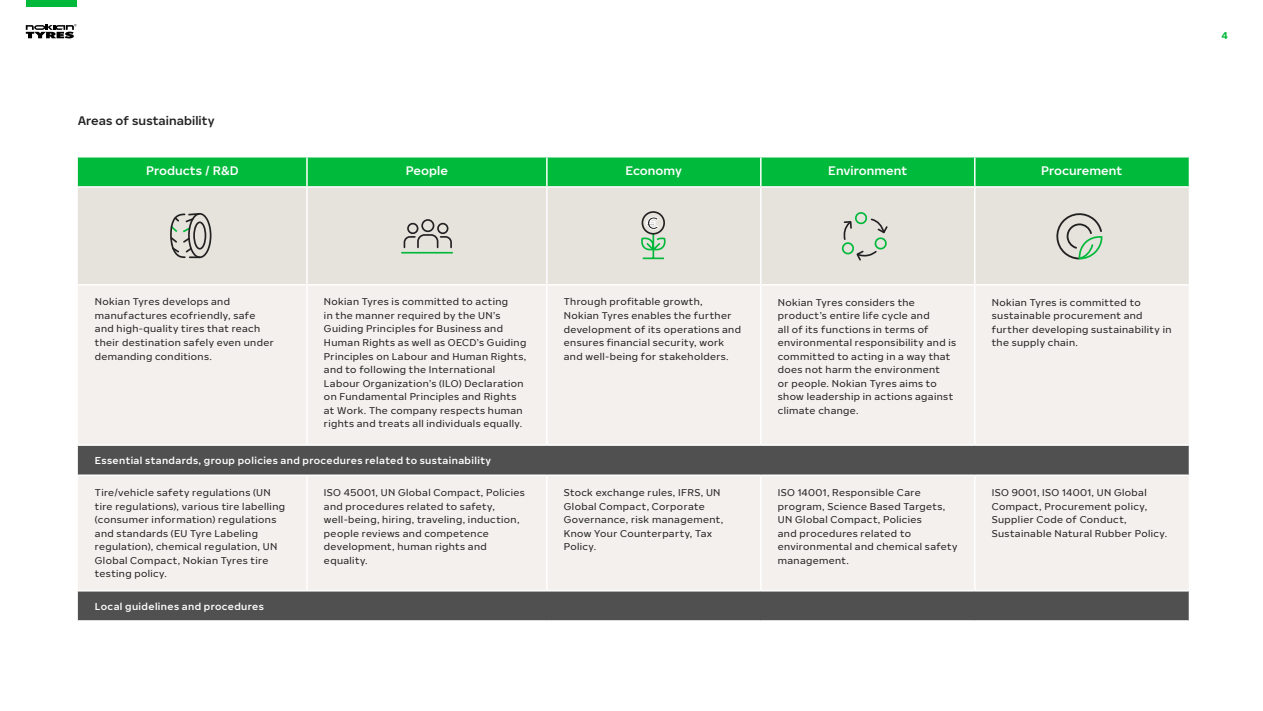
<style>
.page{position:relative;width:1263px;height:711px;background:#fff}
.page>*{position:absolute;margin:0;border:0;box-sizing:border-box;transform-origin:0 0}
.t1{font:500 12px "Nokian Tyres Sans";letter-spacing:.005em;color:#fff}
.t2{font:500 12px "Nokian Tyres Sans";letter-spacing:.005em;color:#212121}
.t3{font:9.75px/13.5px "Nokian Tyres Sans";letter-spacing:.035em;color:#212121}
.t4{font:500 9.75px "Nokian Tyres Sans";letter-spacing:.04em;color:#fff}
.t5{font:700 9.75px "Nokian Tyres Sans";color:#00b93b}
</style>
<div class="page">
<svg style="left:26px;top:24px;width:51px;height:14px"></svg>
<div style="left:26px;top:0;width:51px;height:6px;background:#00b93b"></div>
<div style="left:78px;top:187px;width:1111px;height:97px;background:#e6e2dc"></div>
<div style="left:78px;top:286px;width:1111px;height:158px;background:#f3f0ed"></div>
<svg style="left:78px;top:445px;width:1111px;height:174px;background:#bebcba"></svg>
<div style="left:78px;top:157px;width:1111px;height:29px;background:#00ba3b"></div>
<hr style="left:306px;top:187px;width:2px;height:97px;background:#fff">
<hr style="left:546px;top:187px;width:2px;height:97px;background:#fff">
<hr style="left:760px;top:187px;width:1px;height:97px;background:#fff">
<hr style="left:974px;top:187px;width:1px;height:97px;background:#fff">
<hr style="left:306px;top:285px;width:2px;height:159px;background:#fff">
<hr style="left:546px;top:285px;width:2px;height:159px;background:#fff">
<hr style="left:760px;top:285px;width:1px;height:159px;background:#fff">
<hr style="left:974px;top:285px;width:1px;height:159px;background:#fff">
<hr style="left:306px;top:475px;width:2px;height:114px;background:#fff">
<hr style="left:546px;top:475px;width:2px;height:114px;background:#fff">
<hr style="left:760px;top:475px;width:1px;height:114px;background:#fff">
<hr style="left:974px;top:475px;width:1px;height:114px;background:#fff">
<hr style="left:78px;top:474px;width:229px;height:1px;background:#fff">
<hr style="left:307px;top:474px;width:240px;height:1px;background:#fff">
<hr style="left:547px;top:474px;width:214px;height:1px;background:#fff">
<hr style="left:761px;top:474px;width:214px;height:1px;background:#fff">
<hr style="left:975px;top:474px;width:214px;height:1px;background:#fff">
<hr style="left:78px;top:589px;width:229px;height:2px;background:#fff">
<hr style="left:307px;top:589px;width:240px;height:2px;background:#fff">
<hr style="left:547px;top:589px;width:214px;height:2px;background:#fff">
<hr style="left:761px;top:589px;width:214px;height:2px;background:#fff">
<hr style="left:975px;top:589px;width:214px;height:2px;background:#fff">
<svg style="left:840px;top:210px;width:49px;height:52px;background:#cbd3c6"></svg>
<svg style="left:1054px;top:210px;width:48px;height:49px;background:#c0c8bc"></svg>
<div style="left:642px;top:211px;width:23px;height:23px;border:2px solid #212121;border-radius:50%"></div>
<svg style="left:641px;top:216px;width:25px;height:44px"></svg>
<svg style="left:403px;top:218px;width:50px;height:31px;background:#c0bdb8"></svg>
<hr style="left:402px;top:252px;width:50px;height:1px;background:#00b93a">
<svg style="left:170px;top:213px;width:41px;height:45px;background:#b2b1ab"></svg>
<p class="t2" style="left:78px;top:111px;width:138px">Areas of sustainability</p>
<p class="t1" style="left:146px;top:161px;width:94px">Products / R&amp;D</p>
<p class="t1" style="left:406px;top:161px;width:44px">People</p>
<p class="t1" style="left:625px;top:161px;width:58px">Economy</p>
<p class="t1" style="left:828px;top:161px;width:81px">Environment</p>
<p class="t1" style="left:1041px;top:161px;width:83px">Procurement</p>
<p class="t3" style="left:95px;top:294px;width:180px">Nokian Tyres develops and manufactures ecofriendly, safe and high-quality tires that reach their destination safely even under demanding conditions.</p>
<p class="t3" style="left:324px;top:294px;width:204px">Nokian Tyres is committed to acting<br>in the manner required by the UN’s Guiding Principles for Business and Human Rights as well as OECD’s Guiding Principles on Labour and Human Rights, and to following the International Labour Organization’s (ILO) Declaration on Fundamental Principles and Rights at Work. The company respects human rights and treats all individuals equally.</p>
<p class="t3" style="left:564px;top:294px;width:179px">Through profitable growth,<br>Nokian Tyres enables the further development of its operations and ensures financial security, work and well-being for stakeholders.</p>
<p class="t3" style="left:778px;top:294px;width:180px">Nokian Tyres considers the product’s entire life cycle and<br>all of its functions in terms of environmental responsibility and is committed to acting in a way that does not harm the environment<br>or people. Nokian Tyres aims to show leadership in actions against climate change.</p>
<p class="t3" style="left:992px;top:294px;width:181px">Nokian Tyres is committed to sustainable procurement and further developing sustainability in the supply chain.</p>
<p class="t4" style="left:95px;top:452px;width:398px">Essential standards, group policies and procedures related to sustainability</p>
<p class="t3" style="left:95px;top:484px;width:192px">Tire/vehicle safety regulations (UN tire regulations), various tire labelling (consumer information) regulations and standards (EU Tyre Labeling regulation), chemical regulation, UN Global Compact, Nokian Tyres tire testing policy.</p>
<p class="t3" style="left:324px;top:484px;width:202px">ISO 45001, UN Global Compact, Policies and procedures related to safety, well-being, hiring, traveling, induction, people reviews and competence development, human rights and equality.</p>
<p class="t3" style="left:564px;top:484px;width:161px">Stock exchange rules, IFRS, UN<br>Global Compact, Corporate<br>Governance, risk management,<br>Know Your Counterparty, Tax<br>Policy.</p>
<p class="t3" style="left:778px;top:484px;width:181px">ISO 14001, Responsible Care program, Science Based Targets,<br>UN Global Compact, Policies<br>and procedures related to environmental and chemical safety management.</p>
<p class="t3" style="left:992px;top:484px;width:177px">ISO 9001, ISO 14001, UN Global<br>Compact, Procurement policy,<br>Supplier Code of Conduct,<br>Sustainable Natural Rubber Policy.</p>
<p class="t4" style="left:95px;top:597px;width:170px">Local guidelines and procedures</p>
<p class="t5" style="left:1221px;top:27px;width:8px">4</p>
</div>
